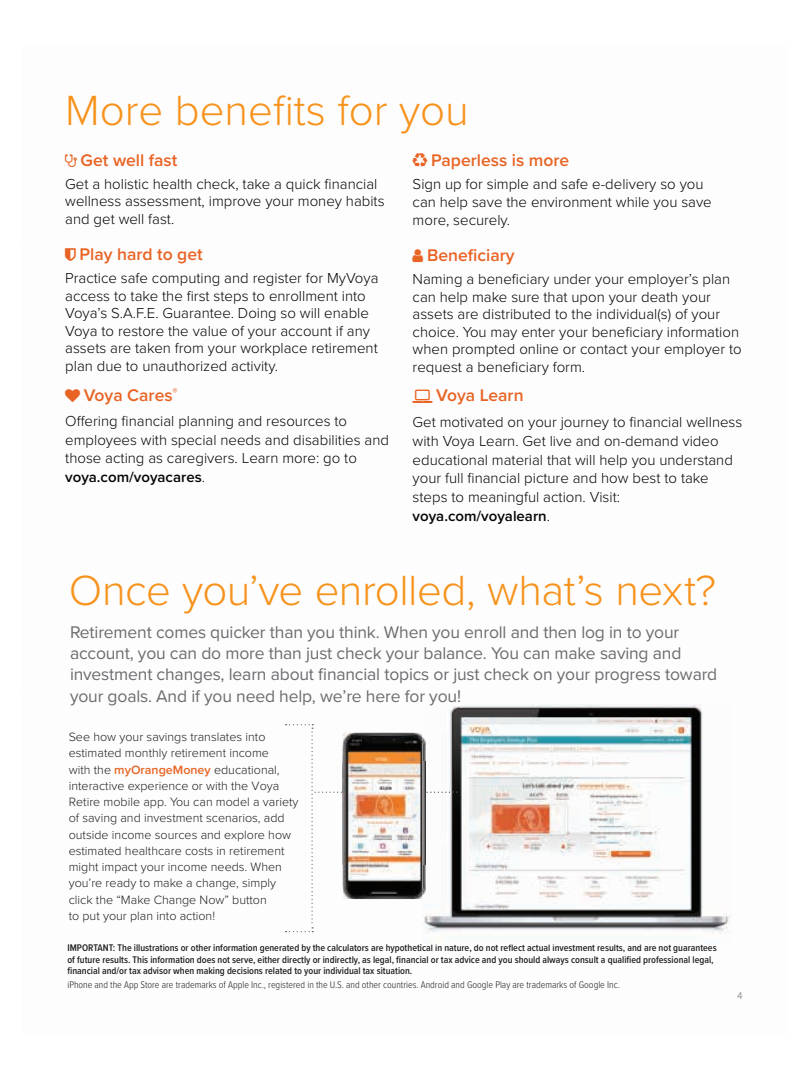
<style>
.page{position:relative;width:810px;height:1080px;background:#fff}
.page>*{position:absolute;margin:0;border:0;box-sizing:border-box;transform-origin:0 0}
.t1{font:300 43.75px "Proxima Nova";letter-spacing:-.01em;color:#f7931d}
.t2{font:17.5px/21.2px "Proxima Nova";letter-spacing:-.01em;color:#6c6d70}
.t3{font:600 17.5px "Proxima Nova";color:#e96324}
.t4{font:600 17.5px "Proxima Nova";color:#e86424}
.t5{font:300 15px/17.5px "Proxima Nova";color:#040503}
.t6{font:300 12.5px/16.2px "Proxima Nova";color:#231f20}
.t7{font:600 10px/11.2px "Proxima Nova Cond";color:#231f20}
.t8{font:300 10px "Proxima Nova Cond";color:#231f20}
.t9{font:300 10px "Proxima Nova";color:#6c6d70}
.s1{font-weight:600}
.s2{font-weight:600;color:#e86424}
</style>
<div class="page">
<svg style="left:286px;top:724px;width:137px;height:208px"></svg>
<img style="left:343px;top:733px;width:80px;height:166px">
<img style="left:343px;top:762px;width:80px;height:103px">
<img style="left:423px;top:704px;width:308px;height:239px">
<img style="left:423px;top:704px;width:37px;height:1px">
<img style="left:427px;top:792px;width:31px;height:1px">
<img style="left:460px;top:717px;width:233px;height:193px">
<h1 class="t1" style="left:65px;top:77px;width:405px">More benefits for you</h1>
<p class="t3" style="left:81px;top:147px;width:98px">Get well fast</p>
<p class="t5" style="left:65px;top:174px;width:321px">Get a holistic health check, take a quick financial wellness assessment, improve your money habits and get well fast.</p>
<p class="t3" style="left:80px;top:241px;width:125px">Play hard to get</p>
<p class="t5" style="left:65px;top:269px;width:315px">Practice safe computing and register for MyVoya access to take the first steps to enrollment into Voya’s S.A.F.E. Guarantee. Doing so will enable Voya to restore the value of your account if any assets are taken from your workplace retirement plan due to unauthorized activity.</p>
<p class="t4" style="left:65px;top:382px;width:114px">♥ Voya Cares<sup>®</sup></p>
<p class="t5" style="left:65px;top:411px;width:325px;line-height:18.8px">Offering financial planning and resources to employees with special needs and disabilities and those acting as caregivers. Learn more: go to <span class="s1">voya.com/voyacares</span>.</p>
<p class="t4" style="left:431px;top:147px;width:140px">Paperless is more</p>
<p class="t5" style="left:413px;top:174px;width:301px;line-height:18.1px">Sign up for simple and safe e-delivery so you can help save the environment while you save more, securely.</p>
<p class="t3" style="left:427px;top:242px;width:89px">Beneficiary</p>
<p class="t5" style="left:413px;top:270px;width:331px">Naming a beneficiary under your employer’s plan can help make sure that upon your death your assets are distributed to the individual(s) of your choice. You may enter your beneficiary information when prompted online or contact your employer to request a beneficiary form.</p>
<p class="t4" style="left:436px;top:382px;width:89px">Voya Learn</p>
<p class="t5" style="left:413px;top:412px;width:331px;line-height:18.8px">Get motivated on your journey to financial wellness with Voya Learn. Get live and on-demand video educational material that will help you understand your full financial picture and how best to take steps to meaningful action. Visit: <span class="s1">voya.com/voyalearn</span>.</p>
<h1 class="t1" style="left:69px;top:558px;width:649px">Once you’ve enrolled, what’s next?</h1>
<p class="t2" style="left:70px;top:621px;width:649px">Retirement comes quicker than you think. When you enroll and then log in to your account, you can do more than just check your balance. You can make saving and investment changes, learn about financial topics or just check on your progress toward your goals. And if you need help, we’re here for ou!</p>
<p class="t6" style="left:69px;top:728px;width:231px">See how your savings translates into estimated monthly retirement income<br>with the <span class="s2">myOrangeMoney</span> educational, interactive experience or with the Voya Retire mobile app. You can model a variety of saving and investment scenarios, add outside income sources and explore how estimated healthcare costs in retirement might impact your income needs. When you’re ready to make a change, simply click the “Make Change Now” button<br>to put your plan into action!</p>
<p class="t7" style="left:67px;top:942px;width:651px">IMPORTANT: The illustrations or other information generated by the calculators are hypothetical in nature, do not reflect actual investment results, and are not guarantees of future results. This information does not serve, either directly or indirectly, as legal, financial or tax advice and you should always consult a qualified professional legal, financial and/or tax advisor when making decisions related to your individual tax situation.</p>
<p class="t8" style="left:67px;top:979px;width:554px">iPhone and the App Store are trademarks of Apple Inc., registered in the U.S. and other countries. Android and Google Play are trademarks of Google Inc.</p>
<p class="t2" style="left:429px;top:684px;width:10px">y</p>
<p class="t9" style="left:737px;top:990px;width:7px">4</p>
</div>
